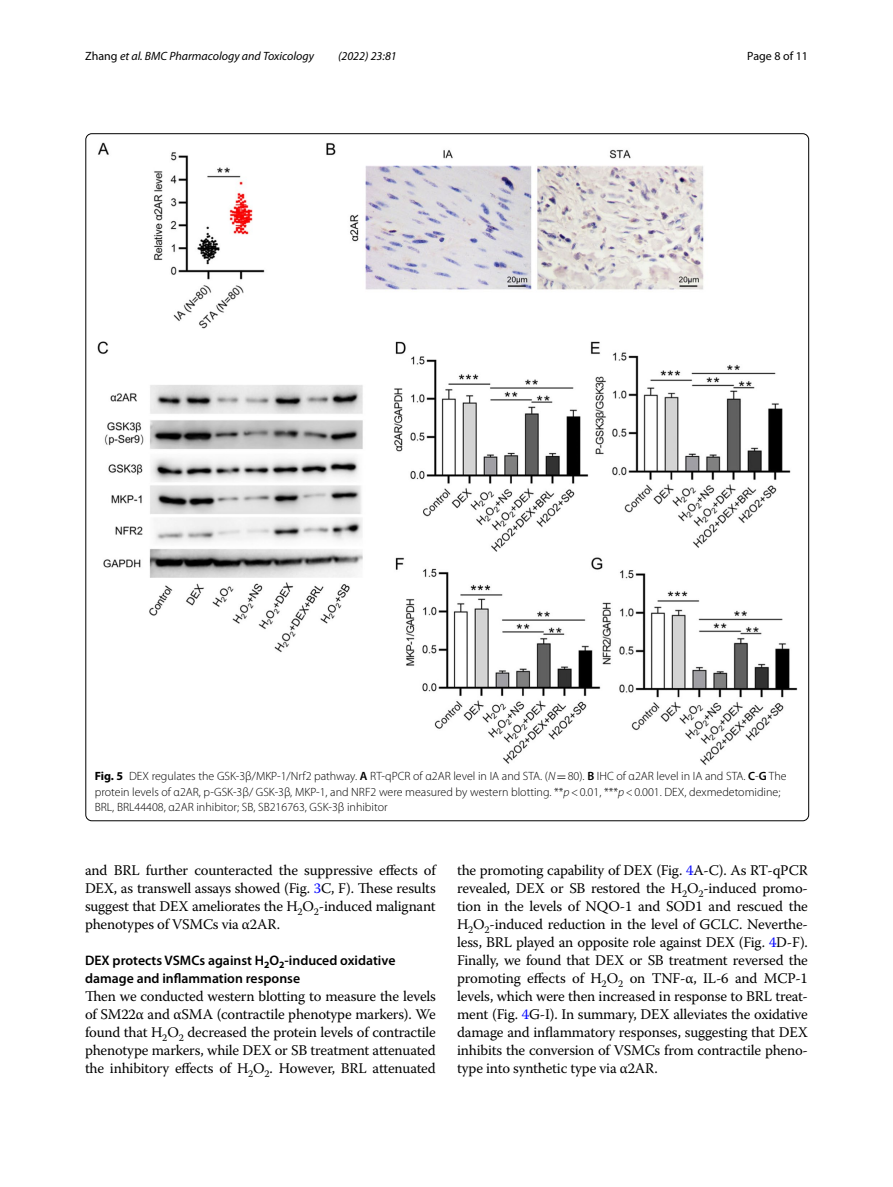
<style>
.page{position:relative;width:893px;height:1187px;background:#fff}
.page>*{position:absolute;margin:0;border:0;box-sizing:border-box;transform-origin:0 0}
.t1{font:14.7px/18px "Warnock Pro";letter-spacing:-.015em;color:#000;text-align:justify}
.t2{font:600 13.8px/18px "Myriad Pro";color:#000}
.t3{font:300 12px/15px "Myriad Pro";color:#000}
.t4{font:italic 12px "Myriad Pro";color:#000}
.t5{font:12px "Myriad Pro";color:#000}
.s1{font-style:normal}
.s2{font-weight:700}
.s3{font-weight:600}
.s4{font-style:italic}
.s5{font-family:"MTSY";font-weight:400}
.s6{color:#00f}
</style>
<div class="page">
<img style="left:97px;top:143px;width:700px;height:622px">
<p class="t4" style="left:85px;top:48px;width:231px"><span class="s1">Zhang</span> et al. BMC Pharmacology and Toxicology</p>
<p class="t4" style="left:338px;top:48px;width:60px">(2022) 23:81</p>
<p class="t5" style="left:747px;top:48px;width:62px">Page 8 of 11</p>
<p class="t3" style="left:95px;top:769px;width:693px"><span class="s2">Fig. 5</span> DEX regulates the GSK-3β/MKP-1/Nrf2 pathway. <span class="s3">A</span> RT-qPCR of α2AR level in IA and STA. (<span class="s4">N</span><span class="s5">=</span>80). <span class="s3">B</span> IHC of α2AR level in IA and STA. <span class="s3">C</span>-<span class="s3">G</span> The protein levels of α2AR, p-GSK-3β/ GSK-3β, MKP-1, and NRF2 were measured by western blotting. **<span class="s4">p</span>&lt;0.01, ***<span class="s4">p</span>&lt;0.001. DEX, dexmedetomidine;<br>BRL, BRL44408, α2AR inhibitor; SB, SB216763, GSK-3β inhibitor</p>
<p class="t1" style="left:85px;top:860px;width:352px">and BRL further counteracted the suppressive effects of DEX, as transwell assays showed (Fig. <span class="s6">3</span>C, F). These results suggest that DEX ameliorates the H<sub>2</sub>O<sub>2</sub>-induced malignant phenotypes of VSMCs via α2AR.</p>
<p class="t2" style="left:85px;top:950px;width:312px">DEX protects VSMCs against H<sub>2</sub>O<sub>2</sub>‑induced oxidative damage and inflammation response</p>
<p class="t1" style="left:85px;top:986px;width:352px">Then we conducted western blotting to measure the levels of SM22α and αSMA (contractile phenotype markers). We found that H<sub>2</sub>O<sub>2</sub> decreased the protein levels of contractile phenotype markers, while DEX or SB treatment attenuated the inhibitory effects of H<sub>2</sub>O<sub>2</sub>. However, BRL attenuated</p>
<p class="t1" style="left:457px;top:860px;width:352px">the promoting capability of DEX (Fig. <span class="s6">4</span>A-C). As RT-qPCR revealed, DEX or SB restored the H<sub>2</sub>O<sub>2</sub>-induced promo&shy;tion in the levels of NQO-1 and SOD1 and rescued the H<sub>2</sub>O<sub>2</sub>-induced reduction in the level of GCLC. Neverthe&shy;less, BRL played an opposite role against DEX (Fig. <span class="s6">4</span>D-F).<br>Finally, we found that DEX or SB treatment reversed the promoting effects of H<sub>2</sub>O<sub>2</sub> on TNF-α, IL-6 and MCP-1 levels, which were then increased in response to BRL treat&shy;ment (Fig. <span class="s6">4</span>G-I). In summary, DEX alleviates the oxidative damage and inflammatory responses, suggesting that DEX inhibits the conversion of VSMCs from contractile pheno&shy;type into synthetic type via α2AR.</p>
</div>
